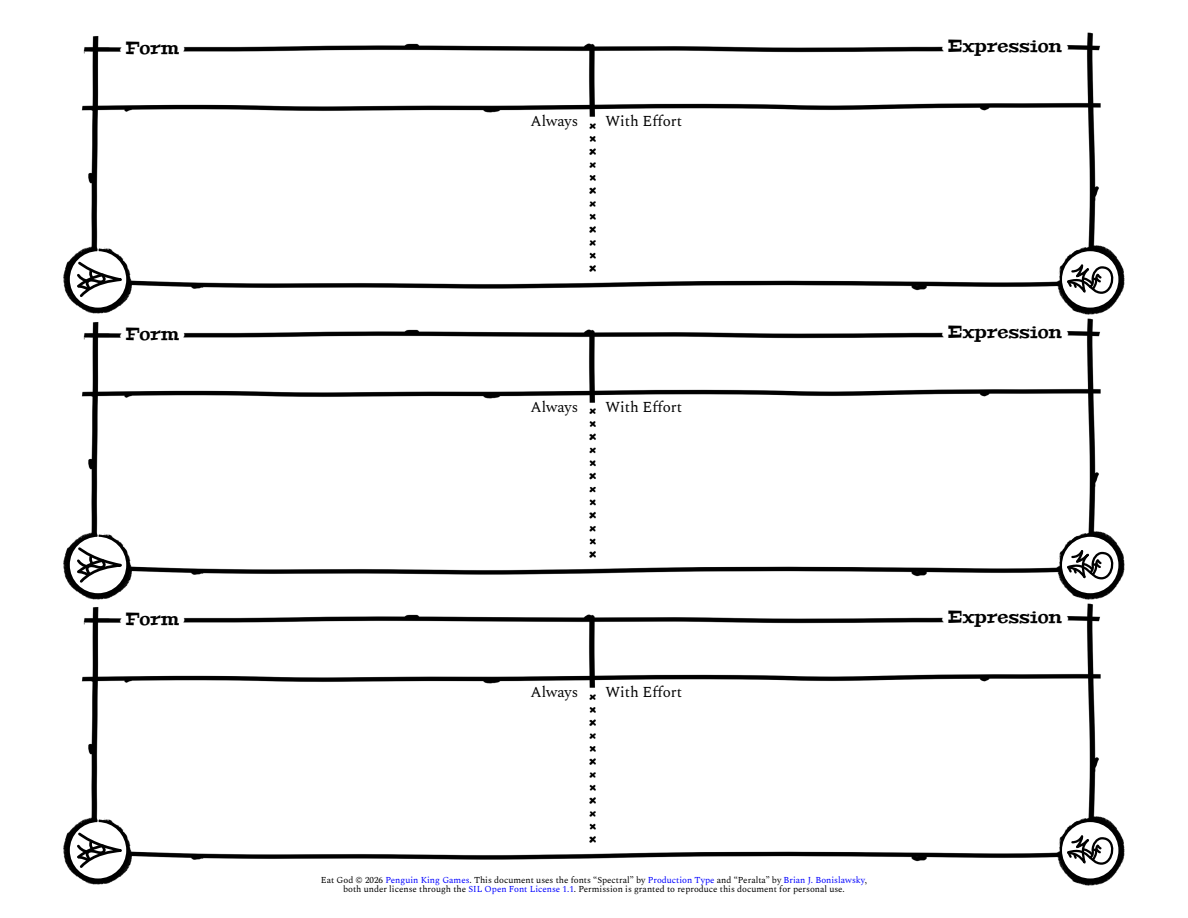
<style>
.page{position:relative;width:1188px;height:918px;background:#fff}
.page>*{position:absolute;margin:0;border:0;box-sizing:border-box;transform-origin:0 0}
.t1{font:18px "Peralta";color:#000}
.t2{font:15px "Spectral";color:#000}
.t3{font:9px/9px "Spectral";color:#000;text-align:center}
.s1{color:#00f}
</style>
<div class="page">
<img style="left:82px;top:33px;width:1018px;height:258px">
<img style="left:590px;top:123px;width:5px;height:148px">
<img style="left:63px;top:245px;width:68px;height:69px">
<img style="left:1056px;top:246px;width:51px;height:68px">
<img style="left:68px;top:249px;width:60px;height:60px">
<div style="left:70px;top:251px;width:56px;height:57px;background:#fff;border-radius:50%"></div>
<img style="left:1060px;top:249px;width:56px;height:61px">
<div style="left:1062px;top:251px;width:56px;height:57px;background:#fff;border-radius:50%"></div>
<svg style="left:1065px;top:216px;width:60px;height:86px"></svg>
<svg style="left:75px;top:259px;width:63px;height:41px"></svg>
<img style="left:82px;top:318px;width:1018px;height:259px">
<img style="left:590px;top:409px;width:5px;height:148px">
<img style="left:63px;top:531px;width:68px;height:68px">
<img style="left:1056px;top:531px;width:51px;height:69px">
<img style="left:68px;top:535px;width:60px;height:60px">
<div style="left:70px;top:537px;width:56px;height:56px;background:#fff;border-radius:50%"></div>
<img style="left:1060px;top:535px;width:55px;height:60px">
<div style="left:1062px;top:537px;width:56px;height:56px;background:#fff;border-radius:50%"></div>
<svg style="left:1065px;top:502px;width:60px;height:86px"></svg>
<svg style="left:75px;top:545px;width:63px;height:40px"></svg>
<img style="left:82px;top:603px;width:1018px;height:259px">
<img style="left:590px;top:694px;width:5px;height:148px">
<img style="left:63px;top:816px;width:68px;height:69px">
<img style="left:1056px;top:817px;width:51px;height:68px">
<img style="left:68px;top:820px;width:60px;height:60px">
<div style="left:70px;top:822px;width:56px;height:57px;background:#fff;border-radius:50%"></div>
<img style="left:1060px;top:820px;width:56px;height:61px">
<svg style="left:1062px;top:822px;width:56px;height:57px"></svg>
<svg style="left:1065px;top:787px;width:60px;height:86px"></svg>
<svg style="left:75px;top:830px;width:63px;height:40px"></svg>
<h1 class="t1" style="left:126px;top:36px;width:55px">Form</h1>
<h1 class="t1" style="left:948px;top:35px;width:116px">Expression</h1>
<h2 class="t2" style="left:531px;top:110px;width:49px">Always</h2>
<h2 class="t2" style="left:606px;top:110px;width:78px">With Effort</h2>
<h1 class="t1" style="left:126px;top:322px;width:55px">Form</h1>
<h1 class="t1" style="left:948px;top:320px;width:116px">Expression</h1>
<h2 class="t2" style="left:531px;top:396px;width:49px">Always</h2>
<h2 class="t2" style="left:606px;top:396px;width:78px">With Effort</h2>
<h1 class="t1" style="left:126px;top:607px;width:55px">Form</h1>
<h1 class="t1" style="left:948px;top:606px;width:116px">Expression</h1>
<h2 class="t2" style="left:531px;top:681px;width:49px">Always</h2>
<h2 class="t2" style="left:606px;top:681px;width:78px">With Effort</h2>
<p class="t3" style="left:321px;top:876px;width:548px">Eat God © 2026 <span class="s1">Penguin King Games</span>. This document uses the fonts “Spectral” by <span class="s1">Production Type</span> and “Peralta” by <span class="s1">Brian J. Bonislawsky</span>, both under license through the <span class="s1">SIL Open Font License 1.1</span>. Permission is granted to reproduce this document for personal use.</p>
</div>
